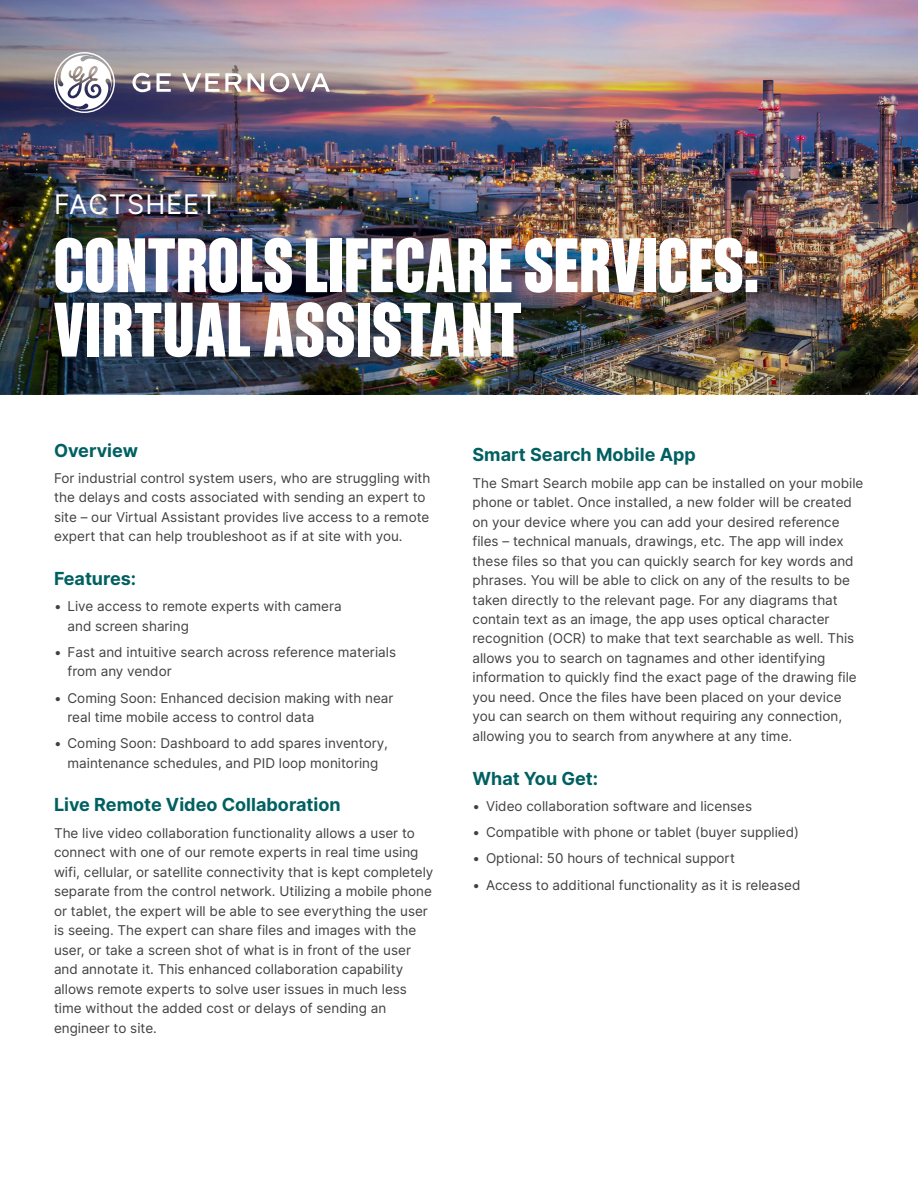
<style>
.page{position:relative;width:918px;height:1188px;background:#fff}
.page>*{position:absolute;margin:0;border:0;box-sizing:border-box;transform-origin:0 0}
.t1{font:800 75px/64.5px "Sons Condensed";letter-spacing:.01em;color:#fff}
.t2{font:27px "Inter";letter-spacing:.035em;color:#fff}
.t3{font:700 18px "Inter";color:#006061}
.t4{font:13.5px/19.5px "Inter";color:#414042}
</style>
<div class="page">
<img style="left:0;top:0;width:918px;height:394px">
<svg style="left:54px;top:52px;width:276px;height:61px"></svg>
<h2 class="t2" style="left:54px;top:185px;width:165px">FACTSHEET</h2>
<h1 class="t1" style="left:54px;top:233px;width:706px">CONTROLS LIFECARE SERVICES:<br>VIRTUAL ASSISTANT</h1>
<h3 class="t3" style="left:54px;top:437px;width:86px">Overview</h3>
<p class="t4" style="left:54px;top:468px;width:378px">For industrial control system users, who are struggling with the delays and costs associated with sending an expert to site – our Virtual Assistant provides live access to a remote expert that can help troubleshoot as if at site with you.</p>
<h3 class="t3" style="left:54px;top:565px;width:84px">Features:</h3>
<p class="t4" style="left:68px;top:596px;width:276px;text-indent:-14px">• Live access to remote experts with camera and screen sharing</p>
<p class="t4" style="left:68px;top:642px;width:330px;text-indent:-14px">• Fast and intuitive search across reference materials from any vendor</p>
<p class="t4" style="left:68px;top:688px;width:328px;text-indent:-14px">• Coming Soon: Enhanced decision making with near real time mobile access to control data</p>
<p class="t4" style="left:54px;top:733px;width:335px;text-align:center">• Coming Soon: Dashboard to add spares inventory, maintenance schedules, and PID loop monitoring</p>
<h3 class="t3" style="left:54px;top:792px;width:288px">Live Remote Video Collaboration</h3>
<p class="t4" style="left:54px;top:823px;width:381px">The live video collaboration functionality allows a user to connect with one of our remote experts in real time using wifi, cellular, or satellite connectivity that is kept completely separate from the control network. Utilizing a mobile phone or tablet, the expert will be able to see everything the user is seeing. The expert can share files and images with the user, or take a screen shot of what is in front of the user and annotate it. This enhanced collaboration capability allows remote experts to solve user issues in much less time without the added cost or delays of sending an engineer to site.</p>
<h3 class="t3" style="left:472px;top:442px;width:225px">Smart Search Mobile App</h3>
<p class="t4" style="left:472px;top:473px;width:392px">The Smart Search mobile app can be installed on your mobile phone or tablet. Once installed, a new folder will be created on your device where you can add your desired reference files – technical manuals, drawings, etc. The app will index these files so that you can quickly search for key words and phrases. You will be able to click on any of the results to be taken directly to the relevant page. For any diagrams that contain text as an image, the app uses optical character recognition (OCR) to make that text searchable as well. This allows you to search on tagnames and other identifying information to quickly find the exact page of the drawing file you need. Once the files have been placed on your device you can search on them without requiring any connection, allowing you to search from anywhere at any time.</p>
<h3 class="t3" style="left:472px;top:765px;width:127px">What You Get:</h3>
<p class="t4" style="left:472px;top:796px;width:281px">• Video collaboration software and licenses</p>
<p class="t4" style="left:472px;top:822px;width:328px">• Compatible with phone or tablet (buyer supplied)</p>
<p class="t4" style="left:472px;top:848px;width:264px">• Optional: 50 hours of technical support</p>
<p class="t4" style="left:472px;top:875px;width:329px">• Access to additional functionality as it is released</p>
</div>
